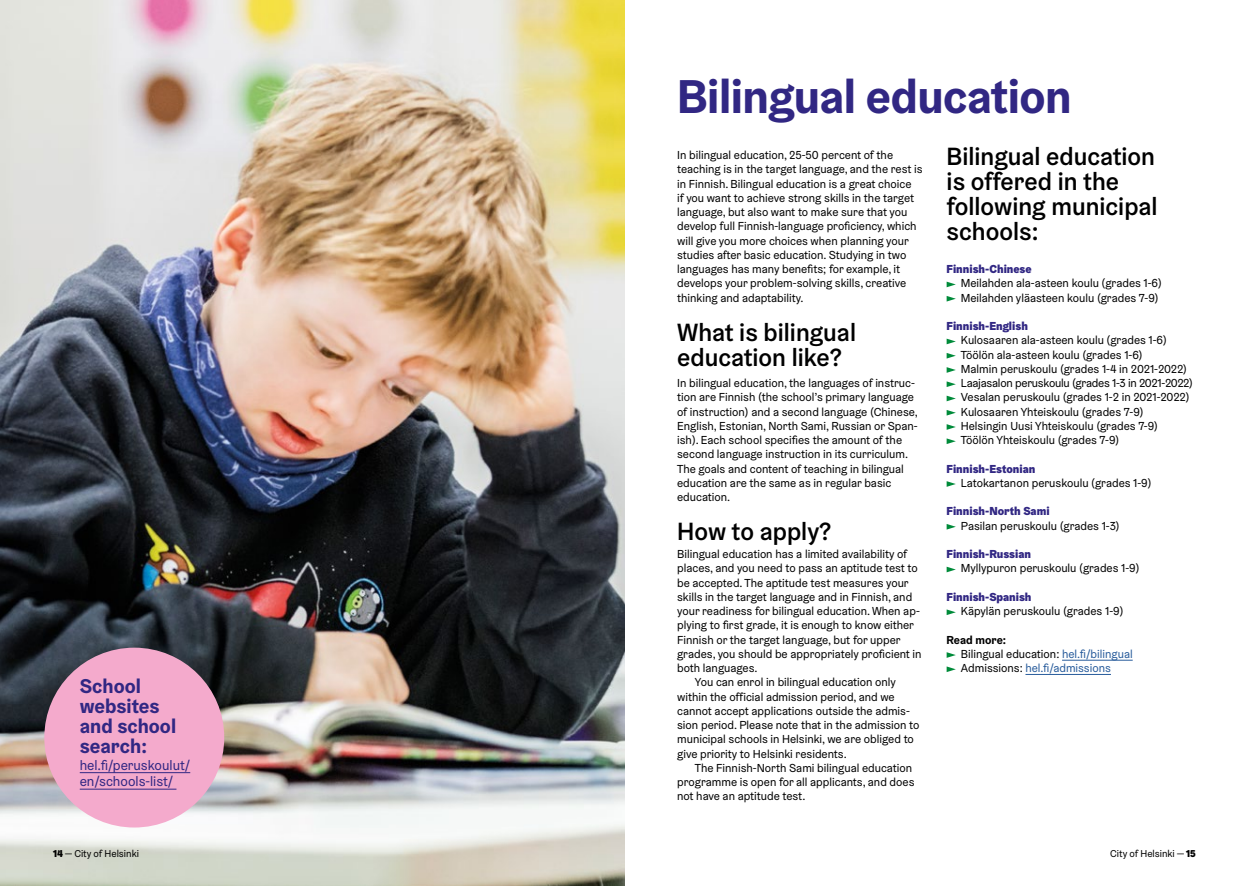
<style>
.page{position:relative;width:1248px;height:886px;background:#fff}
.page>*{position:absolute;margin:0;border:0;box-sizing:border-box;transform-origin:0 0}
.H1_iso-otsikko{font:700 47.5px "Helsinki Grotesk";letter-spacing:-.01em;color:#312783}
.H_2Väliotsikko20{font:500 25px/25px "Helsinki Grotesk";color:#000}
.p_nosto_leipis{font:700 20px/20px "Helsinki Grotesk";color:#312783}
.p_nosto_leipis-2{font:13.75px/16.5px "Helsinki Grotesk";color:#312783}
.p_Leipis_Helsinki_Gr{font:11.62px/14.2px "Helsinki Grotesk";color:#000}
.p_Leipis_Helsinki_Gr-2{font:900 11.62px "Helsinki Grotesk";color:#312783}
.p_Leipis_Helsinki_Gr-3{font:11.62px "Helsinki Grotesk";letter-spacing:-.02em;color:#000}
.p_Leipis_Helsinki_Gr-4{font:11.62px "Helsinki Grotesk";color:#275b9b}
.p_Leipis_Helsinki_Gr-5{font:700 11.62px "Helsinki Grotesk";color:#000}
.t1{font:10px "Helsinki Grotesk";color:#000}
.s1{font-weight:900}
.s2{color:#275b9b}
.s3{color:#000}
</style>
<div class="page">
<img style="left:0;top:0;width:624px;height:886px">
<hr style="left:1061px;top:660px;width:71px;height:1px;background:#275b9b">
<hr style="left:1025px;top:674px;width:85px;height:1px;background:#275b9b">
<svg style="left:946px;top:282px;width:9px;height:5px"></svg>
<svg style="left:946px;top:296px;width:9px;height:5px"></svg>
<svg style="left:946px;top:339px;width:9px;height:5px"></svg>
<svg style="left:946px;top:353px;width:9px;height:5px"></svg>
<svg style="left:946px;top:367px;width:9px;height:6px"></svg>
<svg style="left:946px;top:381px;width:9px;height:6px"></svg>
<svg style="left:946px;top:396px;width:9px;height:5px"></svg>
<svg style="left:946px;top:410px;width:9px;height:5px"></svg>
<svg style="left:946px;top:424px;width:9px;height:6px"></svg>
<svg style="left:946px;top:438px;width:9px;height:6px"></svg>
<svg style="left:946px;top:481px;width:9px;height:6px"></svg>
<svg style="left:946px;top:524px;width:9px;height:5px"></svg>
<svg style="left:946px;top:567px;width:9px;height:5px"></svg>
<svg style="left:946px;top:609px;width:9px;height:6px"></svg>
<svg style="left:946px;top:652px;width:9px;height:6px"></svg>
<svg style="left:946px;top:666px;width:9px;height:6px"></svg>
<div style="left:44px;top:648px;width:180px;height:179px;background:#f4aacc;border-radius:50%"></div>
<hr style="left:80px;top:772px;width:110px;height:1px;background:#312783">
<hr style="left:80px;top:789px;width:96px;height:1px;background:#312783">
<p class="p_nosto_leipis" style="left:80px;top:676px;width:98px">School websites and school search:</p>
<p class="p_nosto_leipis-2" style="left:80px;top:757px;width:112px">hel.fi/peruskoulut/ en/schools-list/</p>
<p class="t1" style="left:53px;top:848px;width:87px"><span class="s1">14</span> — City of Helsinki</p>
<p class="H1_iso-otsikko" style="left:677px;top:66px;width:396px">Bilingual education</p>
<p class="p_Leipis_Helsinki_Gr" style="left:677px;top:148px;width:247px">In bilingual education, 25-50 percent of the teaching is in the target language, and the rest is in Finnish. Bilingual education is a great choice<br>if you want to achieve strong skills in the target language, but also want to make sure that you develop full Finnish-language proficiency, which will give you more choices when planning your studies after basic education. Studying in two languages has many benefits; for example, it develops your problem-solving skills, creative thinking and adaptability.</p>
<p class="H_2Väliotsikko20" style="left:677px;top:319px;width:180px">What is bilingual education like?</p>
<p class="p_Leipis_Helsinki_Gr" style="left:677px;top:376px;width:242px">In bilingual education, the languages of instruc&shy;tion are Finnish (the school’s primary language of instruction) and a second language (Chinese, English, Estonian, North Sami, Russian or Span&shy;ish). Each school specifies the amount of the second language instruction in its curriculum.<br>The goals and content of teaching in bilingual education are the same as in regular basic education.</p>
<p class="H_2Väliotsikko20" style="left:677px;top:519px;width:156px">How to apply?</p>
<p class="p_Leipis_Helsinki_Gr" style="left:677px;top:547px;width:246px">Bilingual education has a limited availability of places, and you need to pass an aptitude test to be accepted. The aptitude test measures your skills in the target language and in Finnish, and your readiness for bilingual education. When ap&shy;plying to first grade, it is enough to know either Finnish or the target language, but for upper grades, you should be appropriately proficient in both languages.</p>
<p class="p_Leipis_Helsinki_Gr" style="left:677px;top:675px;width:244px;text-indent:18px">You can enrol in bilingual education only within the official admission period, and we cannot accept applications outside the admis&shy;sion period. Please note that in the admission to municipal schools in Helsinki, we are obliged to give priority to Helsinki residents.</p>
<p class="p_Leipis_Helsinki_Gr" style="left:677px;top:760px;width:239px;text-indent:18px">The Finnish-North Sami bilingual education programme is open for all applicants, and does not have an aptitude test.</p>
<p class="H_2Väliotsikko20" style="left:946px;top:143px;width:212px">Bilingual education is offered in the following municipal schools:</p>
<p class="p_Leipis_Helsinki_Gr-2" style="left:946px;top:261px;width:87px">Finnish-Chinese</p>
<p class="p_Leipis_Helsinki_Gr" style="left:960px;top:276px;width:203px">Meilahden ala-asteen koulu (grades 1-6)</p>
<p class="p_Leipis_Helsinki_Gr" style="left:960px;top:290px;width:199px">Meilahden yläasteen koulu (grades 7-9)</p>
<p class="p_Leipis_Helsinki_Gr-2" style="left:946px;top:318px;width:83px">Finnish-English</p>
<p class="p_Leipis_Helsinki_Gr" style="left:960px;top:333px;width:208px">Kulosaaren ala-asteen koulu (grades 1-6)</p>
<p class="p_Leipis_Helsinki_Gr" style="left:960px;top:347px;width:183px">Töölön ala-asteen koulu (grades 1-6)</p>
<p class="p_Leipis_Helsinki_Gr" style="left:960px;top:361px;width:228px">Malmin peruskoulu (grades 1-4 in 2021-2022)</p>
<p class="p_Leipis_Helsinki_Gr-3" style="left:960px;top:376px;width:234px">Laajasalon peruskoulu (grades 1-3 in 2021-2022)</p>
<p class="p_Leipis_Helsinki_Gr" style="left:960px;top:390px;width:230px">Vesalan peruskoulu (grades 1-2 in 2021-2022)</p>
<p class="p_Leipis_Helsinki_Gr" style="left:960px;top:404px;width:184px">Kulosaaren Yhteiskoulu (grades 7-9)</p>
<p class="p_Leipis_Helsinki_Gr" style="left:960px;top:418px;width:199px">Helsingin Uusi Yhteiskoulu (grades 7-9)</p>
<p class="p_Leipis_Helsinki_Gr" style="left:960px;top:433px;width:160px">Töölön Yhteiskoulu (grades 7-9)</p>
<p class="p_Leipis_Helsinki_Gr-2" style="left:946px;top:461px;width:90px">Finnish-Estonian</p>
<p class="p_Leipis_Helsinki_Gr" style="left:960px;top:475px;width:192px">Latokartanon peruskoulu (grades 1-9)</p>
<p class="p_Leipis_Helsinki_Gr-2" style="left:946px;top:504px;width:104px">Finnish-North Sami</p>
<p class="p_Leipis_Helsinki_Gr" style="left:960px;top:518px;width:160px">Pasilan peruskoulu (grades 1-3)</p>
<p class="p_Leipis_Helsinki_Gr-2" style="left:946px;top:546px;width:86px">Finnish-Russian</p>
<p class="p_Leipis_Helsinki_Gr" style="left:960px;top:561px;width:180px">Myllypuron peruskoulu (grades 1-9)</p>
<p class="p_Leipis_Helsinki_Gr-2" style="left:946px;top:589px;width:86px">Finnish-Spanish</p>
<p class="p_Leipis_Helsinki_Gr" style="left:960px;top:604px;width:164px">Käpylän peruskoulu (grades 1-9)</p>
<p class="p_Leipis_Helsinki_Gr-5" style="left:946px;top:632px;width:61px">Read more:</p>
<p class="p_Leipis_Helsinki_Gr" style="left:960px;top:646px;width:173px">Bilingual education: <span class="s2">hel.fi/bilingual</span></p>
<p class="p_Leipis_Helsinki_Gr-4" style="left:960px;top:661px;width:152px"><span class="s3">Admissions:</span> hel.fi/admissions</p>
<p class="t1" style="left:1110px;top:848px;width:87px">City of Helsinki — <span class="s1">15</span></p>
</div>
